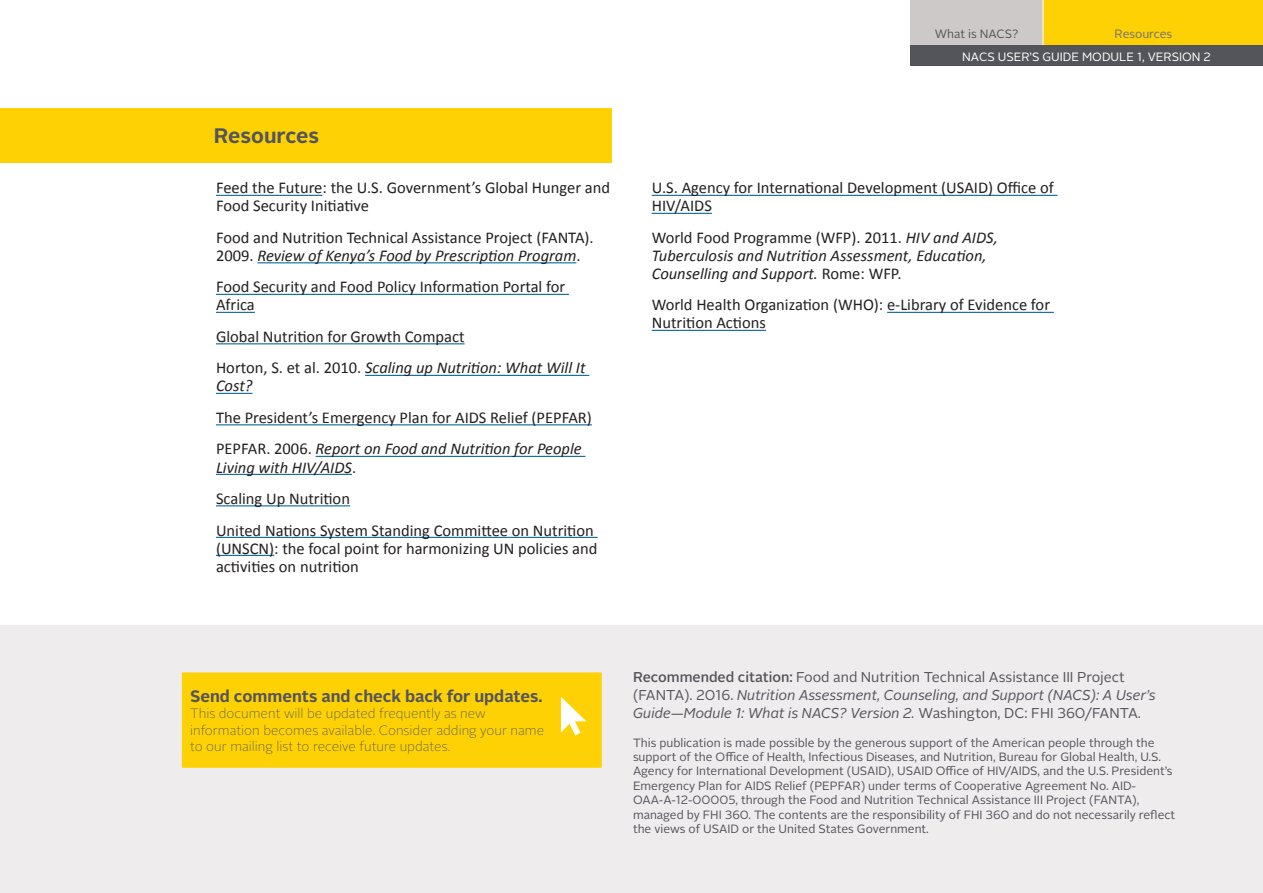
<style>
.page{position:relative;width:1263px;height:893px;background:#fff}
.page>*{position:absolute;margin:0;border:0;box-sizing:border-box;transform-origin:0 0}
.Heading_questions{font:700 21px "Alright Sans";color:#54555a}
.Resource{font:16.5px/18px "Calibri";color:#231f20}
.Resource-2{font:italic 16.5px/18px "Calibri";color:#231f20}
.t1{font:700 16.5px "Alright Sans";color:#54555a}
.t2{font:italic 14.25px/18px "Alright Sans";color:#54555a}
.t3{font:100 13.5px/16.5px "Alright Sans";color:#54555a}
.t4{font:12px/14.4px "Alright Sans";color:#54555a}
.t5{font:12px "Alright Sans";color:#fff}
.t6{font:12px "Alright Sans";color:#717074}
.s1{font-style:italic}
.s2{font-style:normal}
.s3{font-weight:500;font-style:normal}
</style>
<div class="page">
<div style="left:910px;top:0;width:133px;height:65px;background:#cdc9c8"></div>
<div style="left:1043px;top:0;width:220px;height:66px;background:#fed105"></div>
<div style="left:910px;top:46px;width:352px;height:20px;background:#54555a"></div>
<div style="left:0;top:108px;width:611px;height:54px;background:#fed105"></div>
<hr style="left:216px;top:195px;width:106px;height:1px;background:#006494">
<hr style="left:257px;top:262px;width:319px;height:1px;background:#006494">
<hr style="left:216px;top:294px;width:353px;height:1px;background:#006494">
<hr style="left:216px;top:312px;width:39px;height:1px;background:#006494">
<hr style="left:216px;top:343px;width:249px;height:1px;background:#006494">
<hr style="left:365px;top:375px;width:224px;height:1px;background:#006494">
<hr style="left:216px;top:393px;width:36px;height:1px;background:#006494">
<hr style="left:216px;top:424px;width:376px;height:1px;background:#006494">
<hr style="left:316px;top:456px;width:269px;height:1px;background:#006494">
<hr style="left:216px;top:474px;width:136px;height:1px;background:#006494">
<hr style="left:216px;top:505px;width:134px;height:1px;background:#006494">
<hr style="left:216px;top:537px;width:382px;height:1px;background:#006494">
<hr style="left:216px;top:555px;width:58px;height:1px;background:#006494">
<hr style="left:652px;top:195px;width:405px;height:1px;background:#006494">
<hr style="left:652px;top:213px;width:60px;height:1px;background:#006494">
<hr style="left:887px;top:312px;width:167px;height:1px;background:#006494">
<hr style="left:652px;top:330px;width:114px;height:1px;background:#006494">
<div style="left:0;top:625px;width:1263px;height:268px;background:#efecee"></div>
<div style="left:183px;top:673px;width:418px;height:94px;background:#fed105"></div>
<div style="left:182px;top:672px;width:420px;height:96px;border:2px solid #fed105"></div>
<svg style="left:561px;top:697px;width:25px;height:38px"></svg>
<p class="Heading_questions" style="left:214px;top:121px;width:107px">Resources</p>
<p class="Resource" style="left:216px;top:179px;width:396px">Feed the Future: the U.S. Government’s Global Hunger and<br>Food Security Initiative</p>
<p class="Resource" style="left:216px;top:229px;width:379px">Food and Nutrition Technical Assistance Project (FANTA).<br>2009. <span class="s1">Review of Kenya’s Food by Prescription Program</span>.</p>
<p class="Resource" style="left:216px;top:278px;width:351px">Food Security and Food Policy Information Portal for<br>Africa</p>
<p class="Resource" style="left:216px;top:328px;width:250px">Global Nutrition for Growth Compact</p>
<p class="Resource-2" style="left:216px;top:358px;width:371px"><span class="s2">Horton, S. et al. 2010.</span> Scaling up Nutrition: What Will It<br>Cost?</p>
<p class="Resource" style="left:216px;top:409px;width:377px">The President’s Emergency Plan for AIDS Relief (PEPFAR)</p>
<p class="Resource-2" style="left:216px;top:439px;width:367px"><span class="s2">PEPFAR. 2006.</span> Report on Food and Nutrition for People<br>Living with HIV/AIDS<span class="s2">.</span></p>
<p class="Resource" style="left:216px;top:490px;width:135px">Scaling Up Nutrition</p>
<p class="Resource" style="left:216px;top:521px;width:383px">United Nations System Standing Committee on Nutrition (UNSCN): the focal point for harmonizing UN policies and activities on nutrition</p>
<p class="t4" style="left:935px;top:27px;width:85px">What is NACS?</p>
<p class="t6" style="left:1115px;top:26px;width:59px">Resources</p>
<p class="t5" style="left:962px;top:48px;width:250px">NACS USER’S GUIDE MODULE 1, VERSION 2</p>
<p class="Resource" style="left:652px;top:179px;width:404px">U.S. Agency for International Development (USAID) Office of<br>HIV/AIDS</p>
<p class="Resource-2" style="left:652px;top:228px;width:348px"><span class="s2">World Food Programme (WFP). 2011.</span> HIV and AIDS,<br>Tuberculosis and Nutrition Assessment, Education,<br>Counselling and Support. <span class="s2">Rome: WFP.</span></p>
<p class="Resource" style="left:652px;top:296px;width:400px">World Health Organization (WHO): e-Library of Evidence for<br>Nutrition Actions</p>
<p class="t1" style="left:190px;top:684px;width:354px">Send comments and check back for updates.</p>
<p class="t3" style="left:190px;top:705px;width:356px">This document will be updated frequently as new information becomes available. Consider adding your name to our mailing list to receive future updates.</p>
<p class="t2" style="left:633px;top:668px;width:524px"><span class="s3">Recommended citation:</span> <span class="s2">Food and Nutrition Technical Assistance III Project (FANTA). 2016.</span> Nutrition Assessment, Counseling, and Support (NACS): A User’s<br>Guide—Module 1: What is NACS? Version 2. <span class="s2">Washington, DC: FHI 360/FANTA.</span></p>
<p class="t4" style="left:633px;top:735px;width:544px">This publication is made possible by the generous support of the American people through the support of the Office of Health, Infectious Diseases, and Nutrition, Bureau for Global Health, U.S.<br>Agency for International Development (USAID), USAID Office of HIV/AIDS, and the U.S. President’s Emergency Plan for AIDS Relief (PEPFAR) under terms of Cooperative Agreement No. AID-OAA-A-12-00005, through the Food and Nutrition Technical Assistance III Project (FANTA), managed by FHI 360. The contents are the responsibility of FHI 360 and do not necessarily reflect the views of USAID or the United States Government.</p>
</div>
